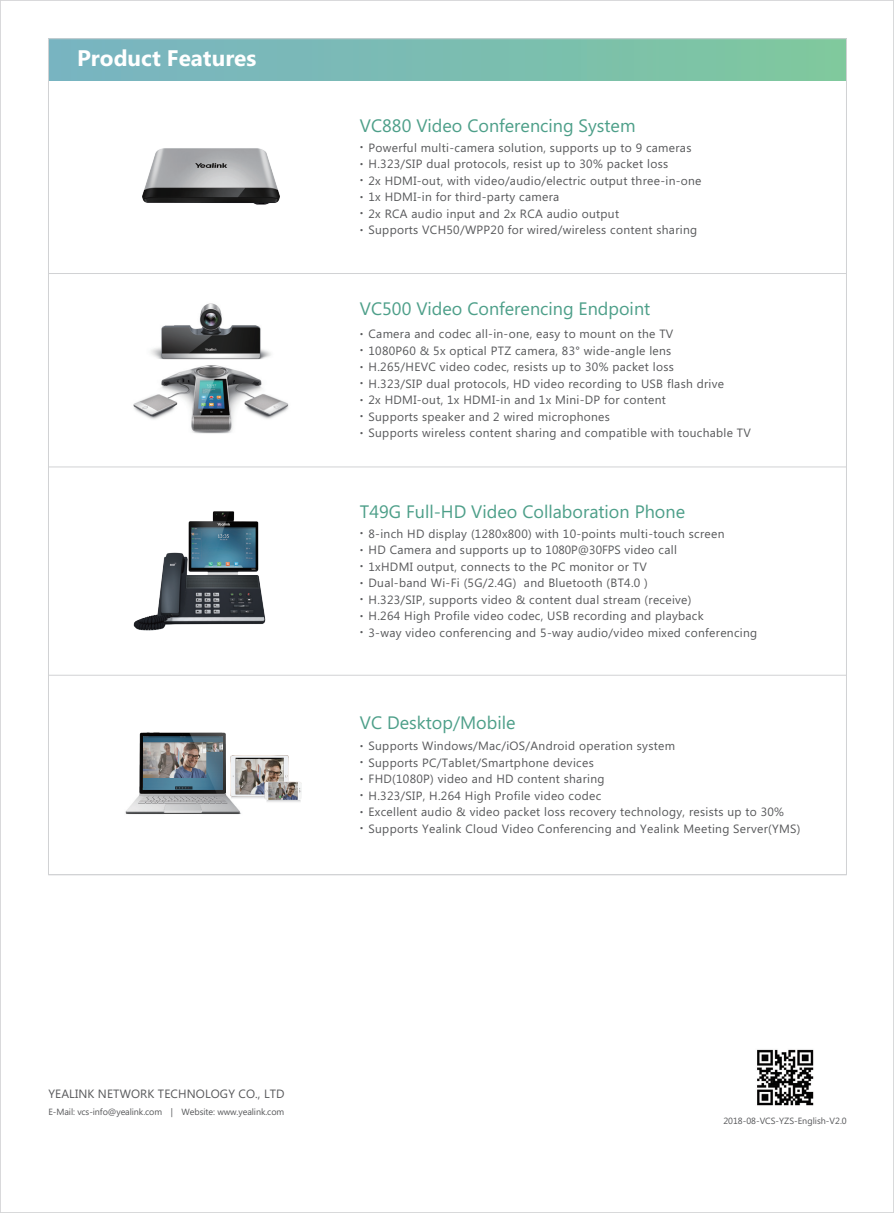
<style>
.page{position:relative;width:894px;height:1213px;background:#fff}
.page>*{position:absolute;margin:0;border:0;box-sizing:border-box;transform-origin:0 0}
.t1{font:700 22.5px "Microsoft Phags Pa";color:#fff}
.t2{font:18px "Microsoft Phags Pa";color:#4d9f89}
.t3{font:12px "Microsoft Phags Pa";letter-spacing:.025em;color:#57585a}
.t4{font:9px "Microsoft Phags Pa";letter-spacing:-.01em;color:#57585a}
.s1{font-size:9px}
</style>
<div class="page">
<div style="left:48px;top:39px;width:798px;height:41px;background:linear-gradient(to right,#78b3c3,#7fc89e)"></div>
<img style="left:133px;top:511px;width:133px;height:120px">
<img style="left:125px;top:793px;width:116px;height:22px">
<img style="left:139px;top:733px;width:51px;height:60px">
<img style="left:143px;top:737px;width:47px;height:52px">
<img style="left:144px;top:778px;width:46px;height:8px">
<img style="left:190px;top:733px;width:36px;height:60px">
<img style="left:230px;top:755px;width:58px;height:41px">
<svg style="left:231px;top:796px;width:70px;height:10px"></svg>
<img style="left:264px;top:781px;width:38px;height:19px">
<hr style="left:48px;top:466px;width:798px;height:1px;background:#d1d2d4">
<hr style="left:48px;top:273px;width:798px;height:1px;background:#d1d2d4">
<hr style="left:48px;top:675px;width:798px;height:1px;background:#d1d2d4">
<img style="left:757px;top:1049px;width:57px;height:57px">
<img style="left:133px;top:303px;width:156px;height:131px">
<img style="left:142px;top:148px;width:138px;height:57px">
<h1 class="t1" style="left:77px;top:42px;width:181px">Product Features</h1>
<h2 class="t2" style="left:360px;top:113px;width:277px">VC880 Video Conferencing System</h2>
<p class="t3" style="left:360px;top:139px;width:333px"><span class="s1">•</span> Powerful multi-camera solution, supports up to 9 cameras</p>
<p class="t3" style="left:360px;top:156px;width:310px"><span class="s1">•</span> H.323/SIP dual protocols, resist up to 30% packet loss</p>
<p class="t3" style="left:360px;top:172px;width:343px"><span class="s1">•</span> 2x HDMI-out, with video/audio/electric output three-in-one</p>
<p class="t3" style="left:360px;top:189px;width:201px"><span class="s1">•</span> 1x HDMI-in for third-party camera</p>
<p class="t3" style="left:360px;top:205px;width:261px"><span class="s1">•</span> 2x RCA audio input and 2x RCA audio output</p>
<p class="t3" style="left:360px;top:222px;width:339px"><span class="s1">•</span> Supports VCH50/WPP20 for wired/wireless content sharing</p>
<h2 class="t2" style="left:360px;top:297px;width:292px">VC500 Video Conferencing Endpoint</h2>
<p class="t3" style="left:360px;top:326px;width:315px"><span class="s1">•</span> Camera and codec all-in-one, easy to mount on the TV</p>
<p class="t3" style="left:360px;top:342px;width:313px"><span class="s1">•</span> 1080P60 &amp; 5x optical PTZ camera, 83° wide-angle lens</p>
<p class="t3" style="left:360px;top:359px;width:315px"><span class="s1">•</span> H.265/HEVC video codec, resists up to 30% packet loss</p>
<p class="t3" style="left:360px;top:375px;width:366px"><span class="s1">•</span> H.323/SIP dual protocols, HD video recording to USB flash drive</p>
<p class="t3" style="left:360px;top:392px;width:307px"><span class="s1">•</span> 2x HDMI-out, 1x HDMI-in and 1x Mini-DP for content</p>
<p class="t3" style="left:360px;top:408px;width:251px"><span class="s1">•</span> Supports speaker and 2 wired microphones</p>
<p class="t3" style="left:360px;top:425px;width:392px"><span class="s1">•</span> Supports wireless content sharing and compatible with touchable TV</p>
<h2 class="t2" style="left:360px;top:499px;width:327px">T49G Full-HD Video Collaboration Phone</h2>
<p class="t3" style="left:360px;top:525px;width:366px"><span class="s1">•</span> 8-inch HD display (1280x800) with 10-points multi-touch screen</p>
<p class="t3" style="left:360px;top:541px;width:318px"><span class="s1">•</span> HD Camera and supports up to 1080P@30FPS video call</p>
<p class="t3" style="left:360px;top:558px;width:288px"><span class="s1">•</span> 1xHDMI output, connects to the PC monitor or TV</p>
<p class="t3" style="left:360px;top:574px;width:289px"><span class="s1">•</span> Dual-band Wi-Fi (5G/2.4G) and Bluetooth (BT4.0 )</p>
<p class="t3" style="left:360px;top:591px;width:333px"><span class="s1">•</span> H.323/SIP, supports video &amp; content dual stream (receive)</p>
<p class="t3" style="left:360px;top:607px;width:345px"><span class="s1">•</span> H.264 High Profile video codec, USB recording and playback</p>
<p class="t3" style="left:360px;top:624px;width:399px"><span class="s1">•</span> 3-way video conferencing and 5-way audio/video mixed conferencing</p>
<h2 class="t2" style="left:360px;top:710px;width:157px">VC Desktop/Mobile</h2>
<p class="t3" style="left:360px;top:737px;width:316px"><span class="s1">•</span> Supports Windows/Mac/iOS/Android operation system</p>
<p class="t3" style="left:360px;top:754px;width:235px"><span class="s1">•</span> Supports PC/Tablet/Smartphone devices</p>
<p class="t3" style="left:360px;top:770px;width:246px"><span class="s1">•</span> FHD(1080P) video and HD content sharing</p>
<p class="t3" style="left:360px;top:787px;width:243px"><span class="s1">•</span> H.323/SIP, H.264 High Profile video codec</p>
<p class="t3" style="left:360px;top:803px;width:426px"><span class="s1">•</span> Excellent audio &amp; video packet loss recovery technology, resists up to 30%</p>
<p class="t3" style="left:360px;top:820px;width:442px"><span class="s1">•</span> Supports Yealink Cloud Video Conferencing and Yealink Meeting Server(YMS)</p>
<p class="t3" style="left:48px;top:1085px;width:238px">YEALINK NETWORK TECHNOLOGY CO., LTD</p>
<p class="t4" style="left:48px;top:1105px;width:237px">E-Mail: vcs-info@yealink.com | Website: www.yealink.com</p>
<p class="t4" style="left:723px;top:1114px;width:125px">2018-08-VCS-YZS-English-V2.0</p>
</div>
